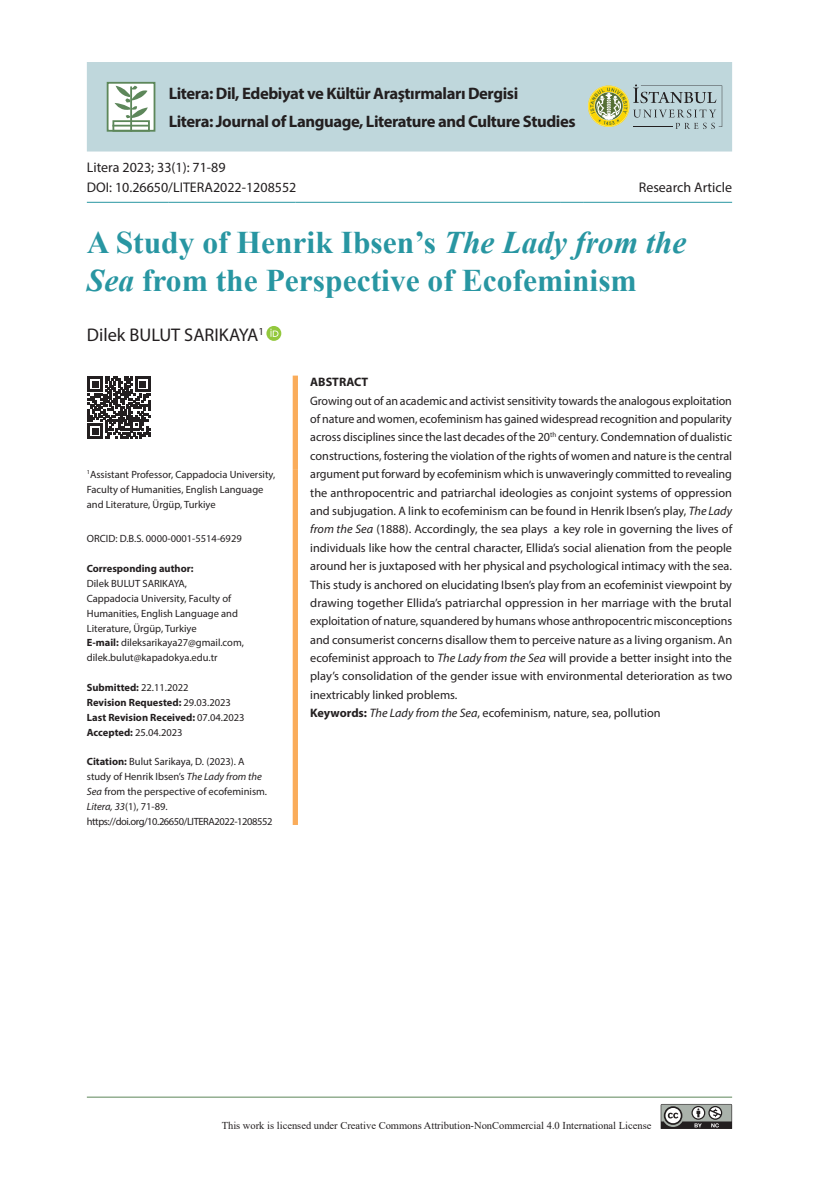
<style>
.page{position:relative;width:819px;height:1191px;background:#fff}
.page>*{position:absolute;margin:0;border:0;box-sizing:border-box;transform-origin:0 0}
.t1{font:700 31.5px/37.8px "Times New Roman";color:#2896a2}
.t2{font:18.38px "Myriad Pro";color:#231f20}
.t3{font:700 16.62px/28px "Myriad Pro";letter-spacing:-.025em;color:#231f20}
.t4{font:14px/20.5px "Myriad Pro";color:#231f20}
.t5{font:12.25px/18.4px "Myriad Pro";color:#231f20}
.t6{font:700 12.25px "Myriad Pro";color:#231f20}
.t7{font:10.5px/14.9px "Myriad Pro";color:#231f20}
.t8{font:700 10.5px/14.9px "Myriad Pro";color:#231f20}
.t9{font:10.5px "Times New Roman";color:#231f20}
.s1{font-style:italic}
.s2{font-weight:700}
.s3{font-weight:400}
</style>
<div class="page">
<div style="left:87px;top:62px;width:645px;height:89px;background:#bfd7dc"></div>
<hr style="left:87px;top:202px;width:82px;height:1px;background:#2896a2">
<hr style="left:169px;top:202px;width:126px;height:1px;background:#2896a2">
<hr style="left:295px;top:202px;width:266px;height:1px;background:#2896a2">
<svg style="left:561px;top:202px;width:22px;height:1px"></svg>
<hr style="left:583px;top:202px;width:149px;height:1px;background:#2896a2">
<div style="left:293px;top:375px;width:5px;height:95px;background:#faac5a"></div>
<div style="left:293px;top:470px;width:5px;height:355px;background:#faac5a"></div>
<div style="left:107px;top:82px;width:48px;height:50px;background:#fff;border:2px solid #5d875a"></div>
<div style="left:112px;top:120px;width:38px;height:12px;border:2px solid #5d875a"></div>
<hr style="left:112px;top:125px;width:37px;height:2px;background:#5d875a">
<svg style="left:115px;top:86px;width:33px;height:32px"></svg>
<hr style="left:130px;top:86px;width:2px;height:46px;background:#5d875a">
<svg style="left:588px;top:84px;width:134px;height:45px;background:#b2c0ab"></svg>
<svg style="left:266px;top:326px;width:15px;height:15px"></svg>
<svg style="left:270px;top:329px;width:8px;height:8px"></svg>
<svg style="left:88px;top:377px;width:62px;height:62px"></svg>
<hr style="left:87px;top:1096px;width:645px;height:1px;background:#5d875a">
<svg style="left:660px;top:1104px;width:72px;height:25px;background:#818280"></svg>
<h3 class="t3" style="left:169px;top:79px;width:408px">Litera: Dil, Edebiyat ve Kültür Araştırmaları Dergisi<br>Litera: Journal of Language, Literature and Culture Studies</h3>
<p class="t4" style="left:87px;top:157px;width:211px">Litera 2023; 33(1): 71-89<br>DOI: 10.26650/LITERA2022-1208552</p>
<p class="t4" style="left:638px;top:177px;width:95px">Research Article</p>
<h1 class="t1" style="left:87px;top:223px;width:601px">A Study of Henrik Ibsen’s <span class="s1">The Lady from the<br>Sea</span> from the Perspective of Ecofeminism</h1>
<h2 class="t2" style="left:87px;top:323px;width:179px">Dilek BULUT SARIKAYA<sup>1</sup></h2>
<p class="t7" style="left:87px;top:466px;width:190px"><sup>1</sup>Assistant Professor, Cappadocia University,<br>Faculty of Humanities, English Language and Literature, Ürgüp, Turkiye</p>
<p class="t7" style="left:87px;top:531px;width:156px">ORCID: D.B.S. 0000-0001-5514-6929</p>
<p class="t8" style="left:87px;top:560px;width:108px">Corresponding author:</p>
<p class="t7" style="left:87px;top:576px;width:159px">Dilek BULUT SARIKAYA,<br>Cappadocia University, Faculty of<br>Humanities, English Language and<br>Literature, Ürgüp, Turkiye<br><span class="s2">E-mail:</span> dileksarikaya27@gmail.com, dilek.bulut@kapadokya.edu.tr</p>
<p class="t8" style="left:87px;top:680px;width:159px">Submitted: <span class="s3">22.11.2022<br></span>Revision Requested: <span class="s3">29.03.2023<br></span>Last Revision Received: <span class="s3">07.04.2023<br></span>Accepted: <span class="s3">25.04.2023</span></p>
<p class="t7" style="left:87px;top:754px;width:187px"><span class="s2">Citation:</span> Bulut Sarikaya, D. (2023). A<br>study of Henrik Ibsen’s <span class="s1">The Lady from the Sea</span> from the perspective of ecofeminism.<br><span class="s1">Litera, 33</span>(1), 71-89. https://doi.org/10.26650/LITERA2022-1208552</p>
<p class="t6" style="left:310px;top:374px;width:60px">ABSTRACT</p>
<p class="t5" style="left:310px;top:391px;width:423px">Growing out of an academic and activist sensitivity towards the analogous exploitation of nature and women, ecofeminism has gained widespread recognition and popularity across disciplines since the last decades of the 20<sup>th</sup> century. Condemnation of dualistic constructions, fostering the violation of the rights of women and nature is the central argument put forward by ecofeminism which is unwaveringly committed to revealing the anthropocentric and patriarchal ideologies as conjoint systems of oppression and subjugation. A link to ecofeminism can be found in Henrik Ibsen’s play, <span class="s1">The Lady from the Sea</span> (1888). Accordingly, the sea plays a key role in governing the lives of individuals like how the central character, Ellida’s social alienation from the people around her is juxtaposed with her physical and psychological intimacy with the sea.<br>This study is anchored on elucidating Ibsen’s play from an ecofeminist viewpoint by drawing together Ellida’s patriarchal oppression in her marriage with the brutal exploitation of nature, squandered by humans whose anthropocentric misconceptions and consumerist concerns disallow them to perceive nature as a living organism. An ecofeminist approach to <span class="s1">The Lady from the Sea</span> will provide a better insight into the play’s consolidation of the gender issue with environmental deterioration as two inextricably linked problems.<br><span class="s2">Keywords:</span> <span class="s1">The Lady from the Sea</span>, ecofeminism, nature, sea, pollution</p>
<p class="t9" style="left:222px;top:1118px;width:431px">This work is licensed under Creative Commons Attribution-NonCommercial 4.0 International License</p>
</div>
